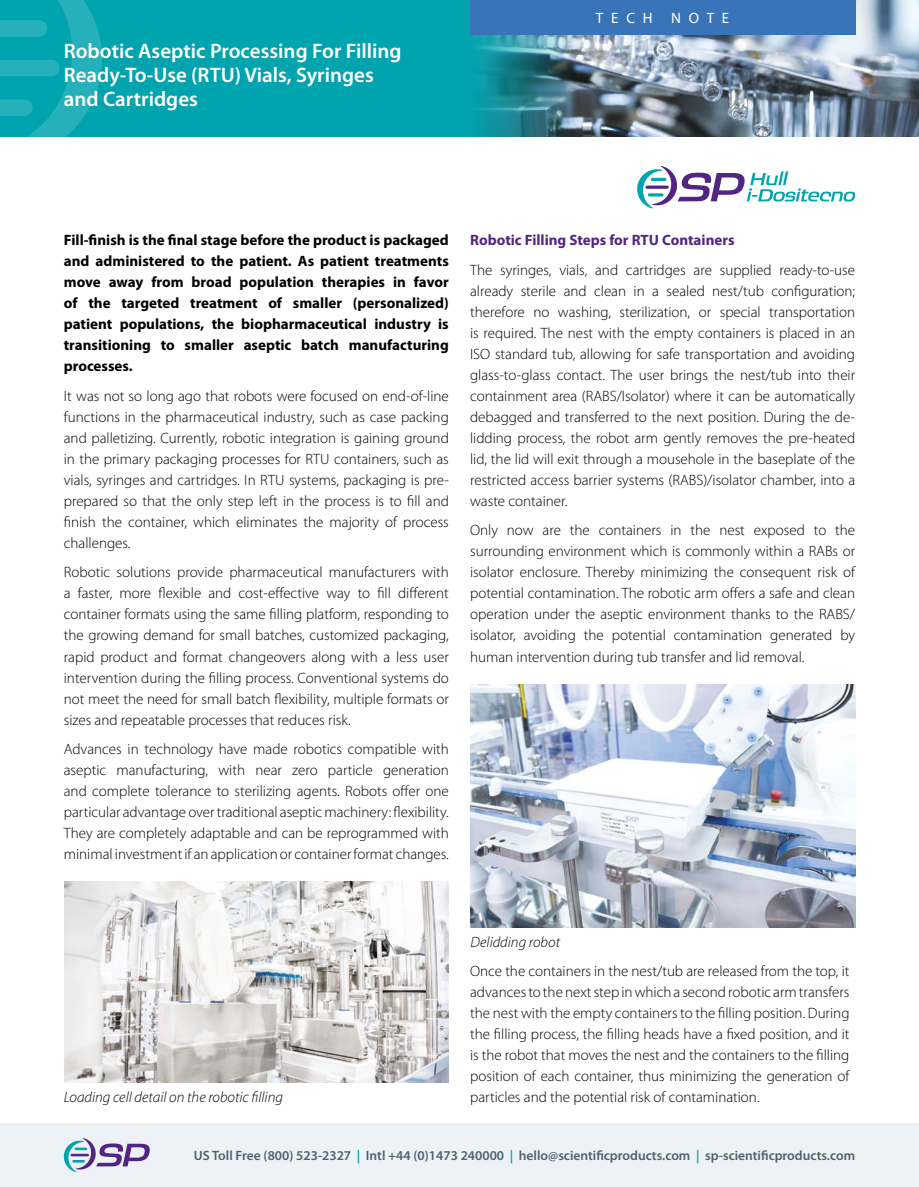
<style>
.page{position:relative;width:919px;height:1187px;background:#fff}
.page>*{position:absolute;margin:0;border:0;box-sizing:border-box;transform-origin:0 0}
.t1{font:600 21px/24px "Myriad Pro";color:#fff}
.t2{font:300 15px/21px "Myriad Pro";color:#000;text-align:justify}
.t3{font:700 15px/21px "Myriad Pro";color:#000;text-align:justify}
.t4{font:italic 300 15px "Myriad Pro";color:#000}
.t5{font:700 15px "Myriad Pro";color:#522583}
.t6{font:15px "Myriad Pro";letter-spacing:.52em;color:#fff}
.t7{font:600 13.5px "Myriad Pro";color:#4c626c}
.s1{color:#00a4af}
</style>
<div class="page">
<div style="left:0;top:0;width:918px;height:136px;background:#00a4af"></div>
<img style="left:470px;top:0;width:448px;height:136px">
<svg style="left:0;top:0;width:102px;height:136px"></svg>
<div style="left:470px;top:0;width:385px;height:34px;background:#3974b9"></div>
<div style="left:0;top:1123px;width:918px;height:63px;background:#ecf2f6"></div>
<svg style="left:64px;top:1138px;width:86px;height:33px"></svg>
<img style="left:64px;top:881px;width:385px;height:201px">
<img style="left:470px;top:684px;width:385px;height:243px">
<svg style="left:637px;top:166px;width:218px;height:42px"></svg>
<p class="t1" style="left:64px;top:40px;width:339px">Robotic Aseptic Processing For Filling<br>Ready-To-Use (RTU) Vials, Syringes and Cartridges</p>
<p class="t6" style="left:596px;top:9px;width:135px">TECH NOTE</p>
<p class="t3" style="left:64px;top:230px;width:386px">Fill-finish is the final stage before the product is packaged and administered to the patient. As patient treatments move away from broad population therapies in favor of the targeted treatment of smaller (personalized) patient populations, the biopharmaceutical industry is transitioning to smaller aseptic batch manufacturing processes.</p>
<p class="t2" style="left:64px;top:385px;width:386px">It was not so long ago that robots were focused on end-of-line functions in the pharmaceutical industry, such as case packing and palletizing. Currently, robotic integration is gaining ground in the primary packaging processes for RTU containers, such as vials, syringes and cartridges. In RTU systems, packaging is pre&shy;prepared so that the only step left in the process is to fill and finish the container, which eliminates the majority of process challenges.</p>
<p class="t2" style="left:64px;top:562px;width:386px">Robotic solutions provide pharmaceutical manufacturers with a faster, more flexible and cost-effective way to fill different container formats using the same filling platform, responding to the growing demand for small batches, customized packaging, rapid product and format changeovers along with a less user intervention during the filling process. Conventional systems do not meet the need for small batch flexibility, multiple formats or sizes and repeatable processes that reduces risk.</p>
<p class="t2" style="left:64px;top:738px;width:386px">Advances in technology have made robotics compatible with aseptic manufacturing, with near zero particle generation and complete tolerance to sterilizing agents. Robots offer one particular advantage over traditional aseptic machinery: flexibility.<br>They are completely adaptable and can be reprogrammed with minimal investment if an application or container format changes.</p>
<p class="t5" style="left:470px;top:232px;width:266px">Robotic Filling Steps for RTU Containers</p>
<p class="t2" style="left:470px;top:259px;width:386px">The syringes, vials, and cartridges are supplied ready-to-use already sterile and clean in a sealed nest/tub configuration; therefore no washing, sterilization, or special transportation is required. The nest with the empty containers is placed in an ISO standard tub, allowing for safe transportation and avoiding glass-to-glass contact. The user brings the nest/tub into their containment area (RABS/Isolator) where it can be automatically debagged and transferred to the next position. During the de&shy;lidding process, the robot arm gently removes the pre-heated lid, the lid will exit through a mousehole in the baseplate of the restricted access barrier systems (RABS)/isolator chamber, into a waste container.</p>
<p class="t2" style="left:470px;top:520px;width:386px">Only now are the containers in the nest exposed to the surrounding environment which is commonly within a RABs or isolator enclosure. Thereby minimizing the consequent risk of potential contamination. The robotic arm offers a safe and clean operation under the aseptic environment thanks to the RABS/ isolator, avoiding the potential contamination generated by human intervention during tub transfer and lid removal.</p>
<p class="t4" style="left:470px;top:934px;width:91px">Delidding robot</p>
<p class="t2" style="left:470px;top:960px;width:381px">Once the containers in the nest/tub are released from the top, it advances to the next step in which a second robotic arm transfers the nest with the empty containers to the filling position. During the filling process, the filling heads have a fixed position, and it is the robot that moves the nest and the containers to the filling position of each container, thus minimizing the generation of</p>
<p class="t4" style="left:64px;top:1089px;width:221px">Loading cell detail on the robotic filling</p>
<p class="t2" style="left:470px;top:1086px;width:291px">particles and the potential risk of contamination.</p>
<p class="t7" style="left:194px;top:1147px;width:662px">US Toll Free (800) 523-2327 <span class="s1">|</span> Intl +44 (0)1473 240000 <span class="s1">|</span> hello@scientificproducts.com <span class="s1">|</span> sp-scientificproducts.com</p>
</div>
